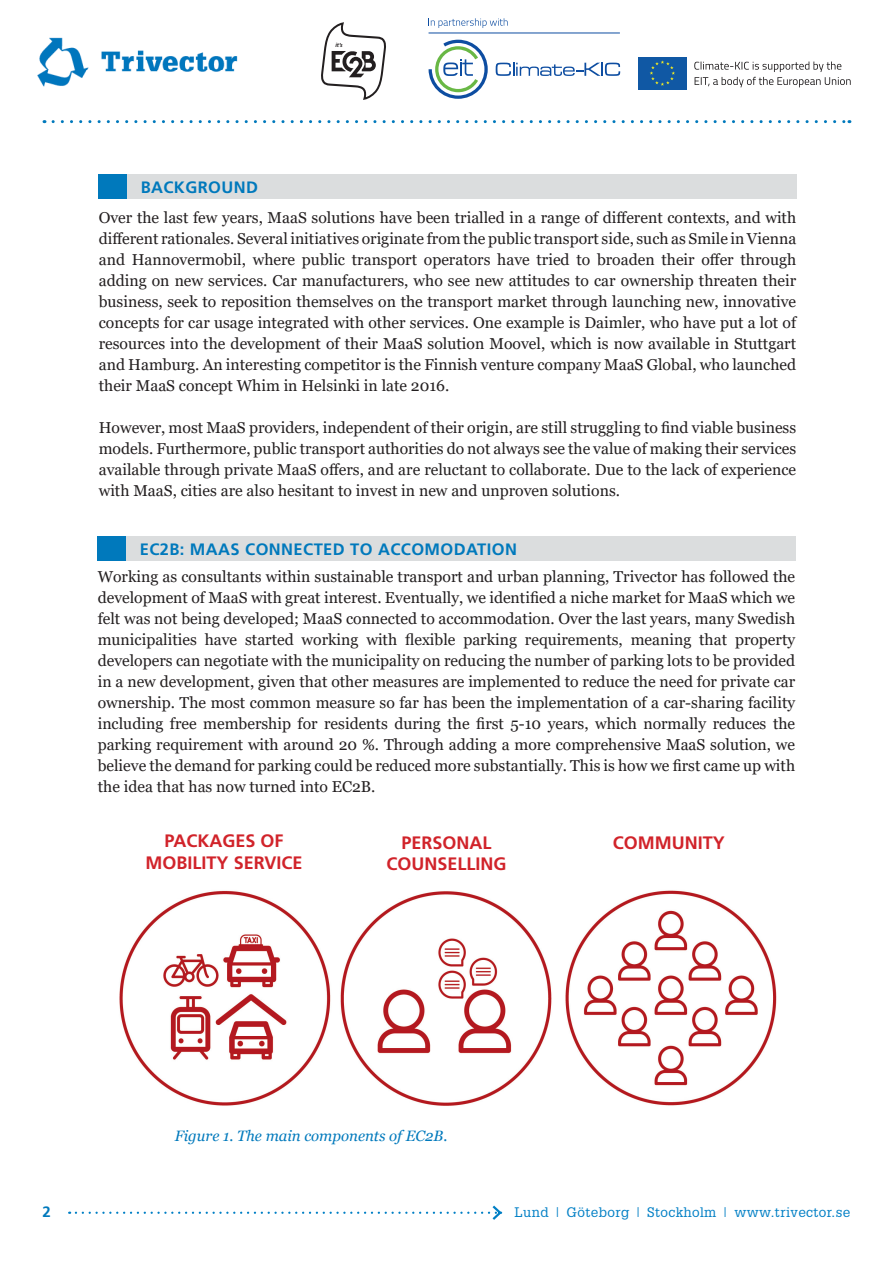
<style>
.page{position:relative;width:893px;height:1263px;background:#fff}
.page>*{position:absolute;margin:0;border:0;box-sizing:border-box;transform-origin:0 0}
.t1{font:700 18px/21.6px "Frutiger";color:#d1232a;text-align:center}
.t2{font:700 16.5px "Frutiger";letter-spacing:.025em;color:#0079bc}
.t3{font:15.75px/21px "Georgia";color:#231f20;text-align:justify}
.t4{font:italic 15px "Georgia";color:#0079bc}
.t5{font:700 15px "Frutiger";color:#0079bc}
.t6{font:13.5px "Glypha LT Std";letter-spacing:.03em;color:#007fc5}
.t7{font:italic 700 5.7px "Frutiger LT Std";color:#231f20}
</style>
<div class="page">
<svg style="left:53px;top:120px;width:797px;height:3px"></svg>
<img style="left:37px;top:37px;width:201px;height:50px">
<svg style="left:429px;top:40px;width:59px;height:59px"></svg>
<svg style="left:496px;top:63px;width:124px;height:13px"></svg>
<hr style="left:429px;top:33px;width:191px;height:1px;background:#0d4da1">
<svg style="left:428px;top:18px;width:80px;height:10px"></svg>
<svg style="left:694px;top:62px;width:157px;height:25px"></svg>
<div style="left:638px;top:57px;width:49px;height:32px;background:#1058a4"></div>
<svg style="left:650px;top:60px;width:25px;height:26px"></svg>
<svg style="left:76px;top:1205px;width:427px;height:15px"></svg>
<div style="left:99px;top:174px;width:697px;height:25px;background:#dbddde"></div>
<div style="left:99px;top:174px;width:28px;height:25px;background:#0079bc"></div>
<div style="left:98px;top:536px;width:697px;height:24px;background:#dbddde"></div>
<div style="left:98px;top:536px;width:28px;height:24px;background:#0079bc"></div>
<img style="left:119px;top:890px;width:658px;height:216px">
<svg style="left:321px;top:22px;width:65px;height:78px"></svg>
<p class="t2" style="left:141px;top:177px;width:119px">BACKGROUND</p>
<p class="t7" style="left:335px;top:42px;width:9px">it’s</p>
<p class="t3" style="left:99px;top:207px;width:699px">Over the last few years, MaaS solutions have been trialled in a range of different contexts, and with different rationales. Several initiatives originate from the public transport side, such as Smile in Vienna and Hannovermobil, where public transport operators have tried to broaden their offer through adding on new services. Car manufacturers, who see new attitudes to car ownership threaten their business, seek to reposition themselves on the transport market through launching new, innovative concepts for car usage integrated with other services. One example is Daimler, who have put a lot of resources into the development of their MaaS solution Moovel, which is now available in Stuttgart and Hamburg. An interesting competitor is the Finnish venture company MaaS Global, who launched their MaaS concept Whim in Helsinki in late 2016.</p>
<p class="t3" style="left:99px;top:417px;width:699px">However, most MaaS providers, independent of their origin, are still struggling to find viable business models. Furthermore, public transport authorities do not always see the value of making their services available through private MaaS offers, and are reluctant to collaborate. Due to the lack of experience with MaaS, cities are also hesitant to invest in new and unproven solutions.</p>
<p class="t2" style="left:140px;top:539px;width:379px">EC2B: MAAS CONNECTED TO ACCOMODATION</p>
<p class="t3" style="left:98px;top:567px;width:699px">Working as consultants within sustainable transport and urban planning, Trivector has followed the development of MaaS with great interest. Eventually, we identified a niche market for MaaS which we felt was not being developed; MaaS connected to accommodation. Over the last years, many Swedish municipalities have started working with flexible parking requirements, meaning that property developers can negotiate with the municipality on reducing the number of parking lots to be provided in a new development, given that other measures are implemented to reduce the need for private car ownership. The most common measure so far has been the implementation of a car-sharing facility including free membership for residents during the first 5-10 years, which normally reduces the parking requirement with around 20 %. Through adding a more comprehensive MaaS solution, we believe the demand for parking could be reduced more substantially. This is how we first came up with the idea that has now turned into EC2B.</p>
<p class="t1" style="left:146px;top:830px;width:158px">PACKAGES OF<br>MOBILITY SERVICE</p>
<p class="t1" style="left:386px;top:831px;width:122px">PERSONAL<br>COUNSELLING</p>
<p class="t1" style="left:613px;top:831px;width:113px">COMMUNITY</p>
<p class="t4" style="left:175px;top:1126px;width:274px">Figure 1. The main components of EC2B.</p>
<p class="t5" style="left:43px;top:1203px;width:10px">2</p>
<p class="t6" style="left:514px;top:1204px;width:338px">Lund | Göteborg | Stockholm | www.trivector.se</p>
</div>
